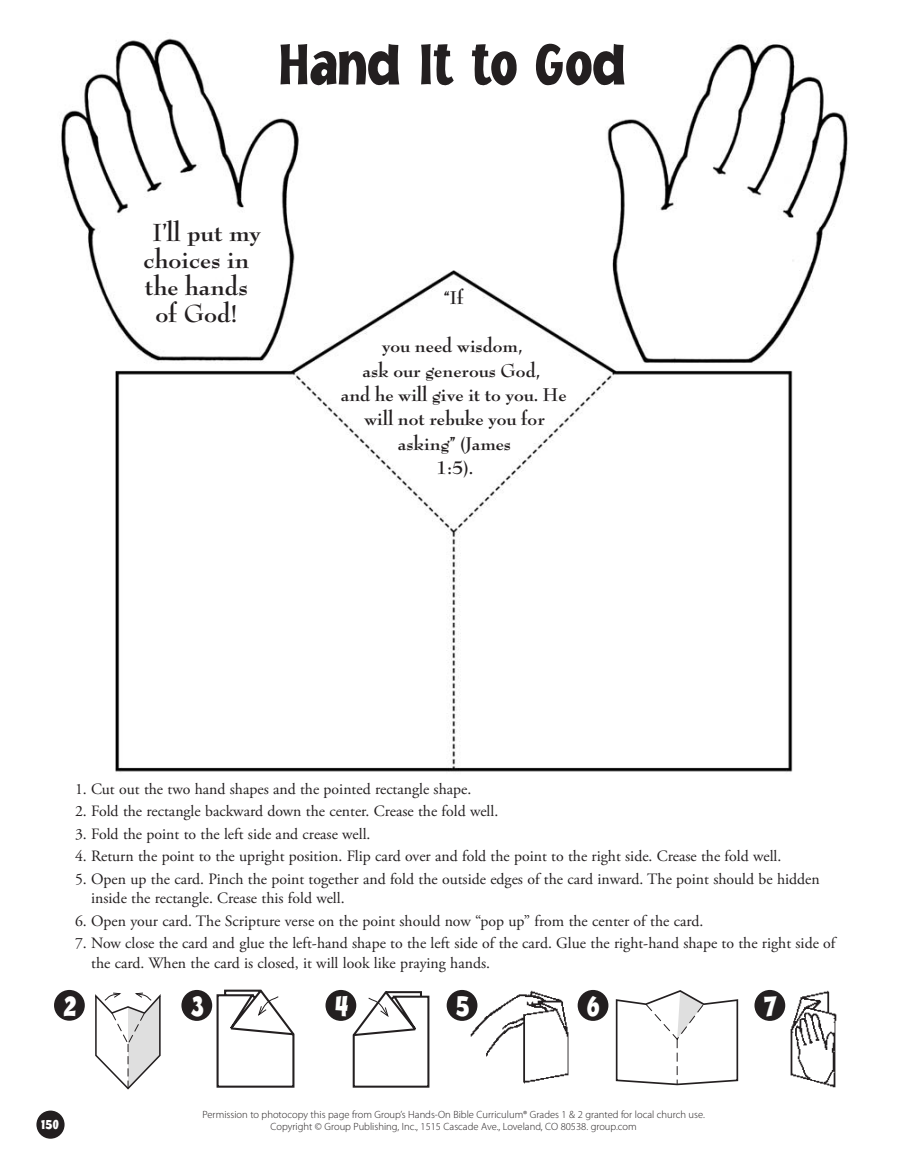
<style>
.page{position:relative;width:905px;height:1175px;background:#fff}
.page>*{position:absolute;margin:0;border:0;box-sizing:border-box;transform-origin:0 0}
.Lesson_title{font:900 60px "Jacoby Cond ICG";color:#231f20}
.t1{font:900 33px "Jacoby Cond ICG";color:#fff;scale:.9 1}
.t2{font:700 27px/27px "Bernhard Modern Std";color:#231f20;text-align:center}
.t3{font:700 20.25px/24.3px "Bernhard Modern Std";color:#231f20;text-align:center}
.t4{font:15.75px/19.5px "Adobe Garamond Pro";color:#231f20}
.t5{font:900 15px "Jacoby Cond ICG";color:#fff}
.permission{font:300 10.5px/12px "Myriad Pro";color:#231f20;text-align:center}
</style>
<div class="page">
<div style="left:36px;top:1110px;width:29px;height:28px;background:#231f20;border-radius:50%"></div>
<img style="left:59px;top:38px;width:789px;height:734px">
<svg style="left:352px;top:991px;width:77px;height:96px"></svg>
<img style="left:469px;top:990px;width:100px;height:94px">
<svg style="left:216px;top:989px;width:79px;height:98px"></svg>
<svg style="left:95px;top:993px;width:66px;height:96px"></svg>
<svg style="left:615px;top:990px;width:123px;height:95px"></svg>
<img style="left:790px;top:990px;width:47px;height:98px">
<div style="left:54px;top:990px;width:31px;height:30px;background:#231f20;border-radius:50%"></div>
<div style="left:181px;top:990px;width:31px;height:30px;background:#231f20;border-radius:50%"></div>
<div style="left:325px;top:990px;width:31px;height:30px;background:#231f20;border-radius:50%"></div>
<div style="left:446px;top:990px;width:31px;height:30px;background:#231f20;border-radius:50%"></div>
<div style="left:577px;top:990px;width:31px;height:30px;background:#231f20;border-radius:50%"></div>
<div style="left:754px;top:990px;width:31px;height:30px;background:#231f20;border-radius:50%"></div>
<p class="Lesson_title" style="left:280px;top:27px;width:347px">Hand It to God</p>
<p class="t2" style="left:144px;top:220px;width:119px">I’ll put my choices in the hands of God!</p>
<p class="t3" style="left:444px;top:286px;width:21px">“If</p>
<p class="t3" style="left:341px;top:334px;width:227px">you need wisdom,<br>ask our generous God,<br>and he will give it to you. He will not rebuke you for asking” (James<br>1:5).</p>
<p class="t4" style="left:75px;top:779px;width:398px">1. Cut out the two hand shapes and the pointed rectangle shape.</p>
<p class="t4" style="left:75px;top:802px;width:425px">2. Fold the rectangle backward down the center. Crease the fold well.</p>
<p class="t4" style="left:75px;top:824px;width:297px">3. Fold the point to the left side and crease well.</p>
<p class="t4" style="left:75px;top:847px;width:707px">4. Return the point to the upright position. Flip card over and fold the point to the right side. Crease the fold well.</p>
<p class="t4" style="left:91px;top:869px;width:730px;text-indent:-16px">5. Open up the card. Pinch the point together and fold the outside edges of the card inward. The point should be hidden inside the rectangle. Crease this fold well.</p>
<p class="t4" style="left:75px;top:911px;width:629px">6. Open your card. The Scripture verse on the point should now “pop up” from the center of the card.</p>
<p class="t4" style="left:91px;top:934px;width:745px;text-indent:-16px">7. Now close the card and glue the left-hand shape to the left side of the card. Glue the right-hand shape to the right side of the card. When the card is closed, it will look like praying hands.</p>
<p class="t1" style="left:63px;top:985px;width:16px">2</p>
<p class="t1" style="left:191px;top:985px;width:16px">3</p>
<p class="t1" style="left:335px;top:985px;width:17px">4</p>
<p class="t1" style="left:456px;top:985px;width:17px">5</p>
<p class="t1" style="left:587px;top:985px;width:16px">6</p>
<p class="t1" style="left:763px;top:985px;width:16px">7</p>
<p class="t5" style="left:41px;top:1114px;width:20px">150</p>
<p class="permission" style="left:202px;top:1109px;width:504px">Permission to photocopy this page from Group’s Hands-On Bible Curriculum® Grades 1 &amp; 2 granted for local church use.<br>Copyright © Group Publishing, Inc., 1515 Cascade Ave., Loveland, CO 80538. group.com</p>
</div>
